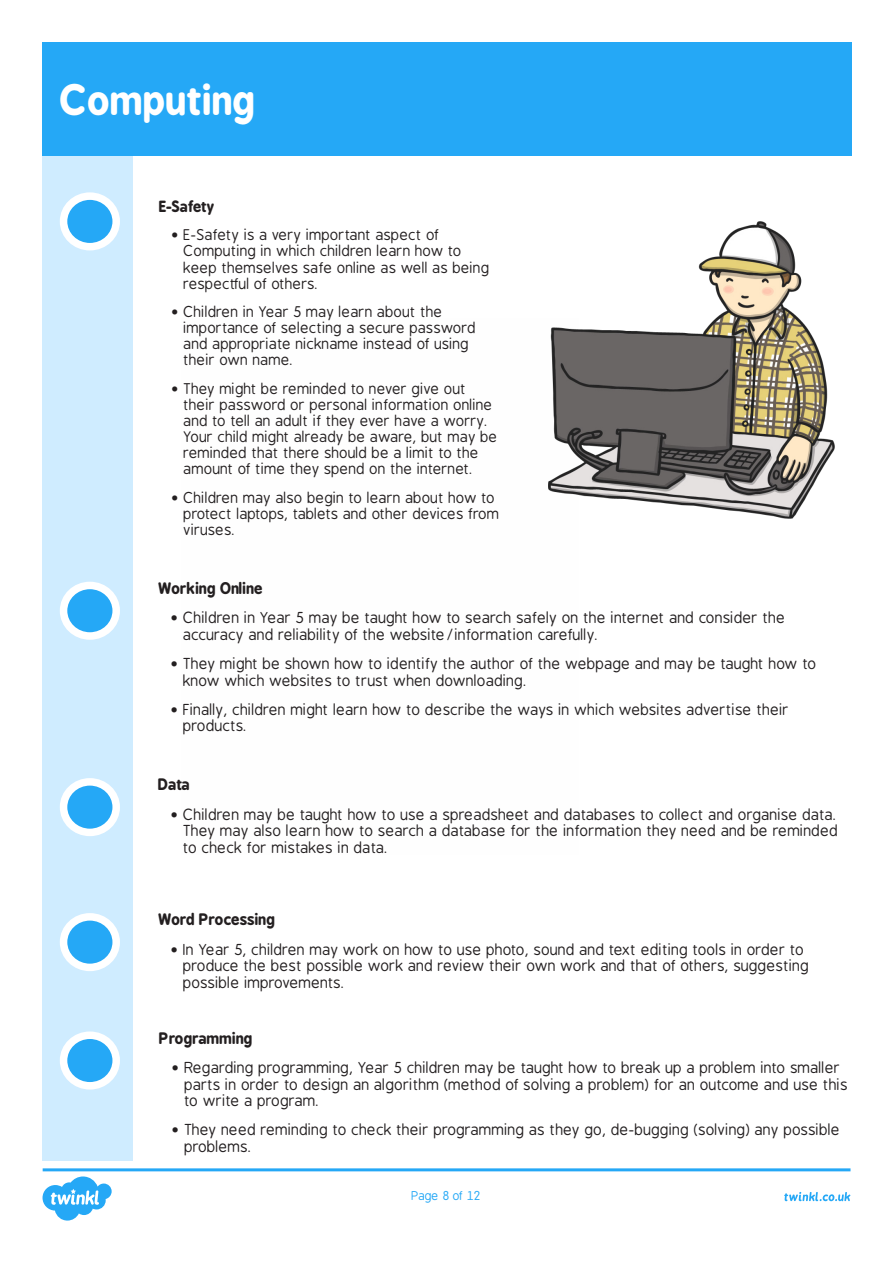
<style>
.page{position:relative;width:893px;height:1263px;background:#fff}
.page>*{position:absolute;margin:0;border:0;box-sizing:border-box;transform-origin:0 0}
.t1{font:700 39px "B Preplay";color:#fff}
.t2{font:15px/16.5px "B Preplay";color:#231f20}
.Small_Basic_Text{font:700 15px "B Preplay";color:#231f20}
.t3{font:14.7px/16px "B Preplay";color:#231f20}
.Small_Basic_Text-2{font:700 14.7px "B Preplay";color:#231f20}
.t4{font:12px "B Preplay";letter-spacing:-.025em;color:#25a8f6}
</style>
<div class="page">
<div style="left:181px;top:319px;width:398px;height:536px;background:#f8f8f8"></div>
<svg style="left:43px;top:1168px;width:807px;height:52px"></svg>
<div style="left:43px;top:43px;width:90px;height:1118px;background:#cfecff"></div>
<div style="left:64px;top:196px;width:52px;height:51px;background:#25a8f6;border-radius:50%"></div>
<div style="left:60px;top:192px;width:60px;height:58px;border:8px solid #fff;border-radius:50%"></div>
<div style="left:64px;top:585px;width:52px;height:51px;background:#25a8f6;border-radius:50%"></div>
<div style="left:60px;top:582px;width:60px;height:58px;border:8px solid #fff;border-radius:50%"></div>
<div style="left:64px;top:782px;width:52px;height:50px;background:#25a8f6;border-radius:50%"></div>
<div style="left:60px;top:778px;width:60px;height:58px;border:8px solid #fff;border-radius:50%"></div>
<div style="left:64px;top:917px;width:52px;height:50px;background:#25a8f6;border-radius:50%"></div>
<div style="left:60px;top:913px;width:60px;height:58px;border:8px solid #fff;border-radius:50%"></div>
<div style="left:64px;top:1035px;width:52px;height:51px;background:#25a8f6;border-radius:50%"></div>
<div style="left:60px;top:1031px;width:60px;height:58px;border:8px solid #fff;border-radius:50%"></div>
<div style="left:43px;top:43px;width:809px;height:113px;background:#25a8f6"></div>
<img style="left:549px;top:221px;width:286px;height:298px">
<p class="t1" style="left:60px;top:77px;width:197px">Computing</p>
<p class="Small_Basic_Text-2" style="left:159px;top:197px;width:57px">E-Safety</p>
<p class="t3" style="left:184px;top:228px;width:307px;text-indent:-12px">• E-Safety is a very important aspect of Computing in which children learn how to keep themselves safe online as well as being respectful of others.</p>
<p class="t3" style="left:184px;top:304px;width:294px;text-indent:-12px">• Children in Year 5 may learn about the importance of selecting a secure password and appropriate nickname instead of using their own name.</p>
<p class="t3" style="left:184px;top:381px;width:316px;text-indent:-12px">• They might be reminded to never give out their password or personal information online and to tell an adult if they ever have a worry.<br>Your child might already be aware, but may be reminded that there should be a limit to the amount of time they spend on the internet.</p>
<p class="t3" style="left:184px;top:490px;width:317px;text-indent:-12px">• Children may also begin to learn about how to protect laptops, tablets and other devices from viruses.</p>
<p class="Small_Basic_Text" style="left:158px;top:579px;width:106px">Working Online</p>
<p class="t2" style="left:184px;top:610px;width:604px;text-indent:-13px">• Children in Year 5 may be taught how to search safely on the internet and consider the accuracy and reliability of the website/information carefully.</p>
<p class="t2" style="left:184px;top:656px;width:635px;text-indent:-13px">• They might be shown how to identify the author of the webpage and may be taught how to know which websites to trust when downloading.</p>
<p class="t2" style="left:184px;top:702px;width:607px;text-indent:-13px">• Finally, children might learn how to describe the ways in which websites advertise their products.</p>
<p class="Small_Basic_Text" style="left:158px;top:776px;width:33px">Data</p>
<p class="t2" style="left:184px;top:806px;width:656px;text-align:justify;text-indent:-13px">• Children may be taught how to use a spreadsheet and databases to collect and organise data.<br>They may also learn how to search a database for the information they need and be reminded to check for mistakes in data.</p>
<p class="Small_Basic_Text" style="left:158px;top:911px;width:119px">Word Processing</p>
<p class="t2" style="left:184px;top:941px;width:627px;text-indent:-13px">• In Year 5, children may work on how to use photo, sound and text editing tools in order to produce the best possible work and review their own work and that of others, suggesting possible improvements.</p>
<p class="Small_Basic_Text" style="left:159px;top:1029px;width:95px">Programming</p>
<p class="t2" style="left:185px;top:1060px;width:665px;text-indent:-13px">• Regarding programming, Year 5 children may be taught how to break up a problem into smaller parts in order to design an algorithm (method of solving a problem) for an outcome and use this to write a program.</p>
<p class="t2" style="left:185px;top:1122px;width:657px;text-indent:-13px">• They need reminding to check their programming as they go, de-bugging (solving) any possible problems.</p>
<p class="t4" style="left:412px;top:1189px;width:71px">Page 8 of 12</p>
</div>
